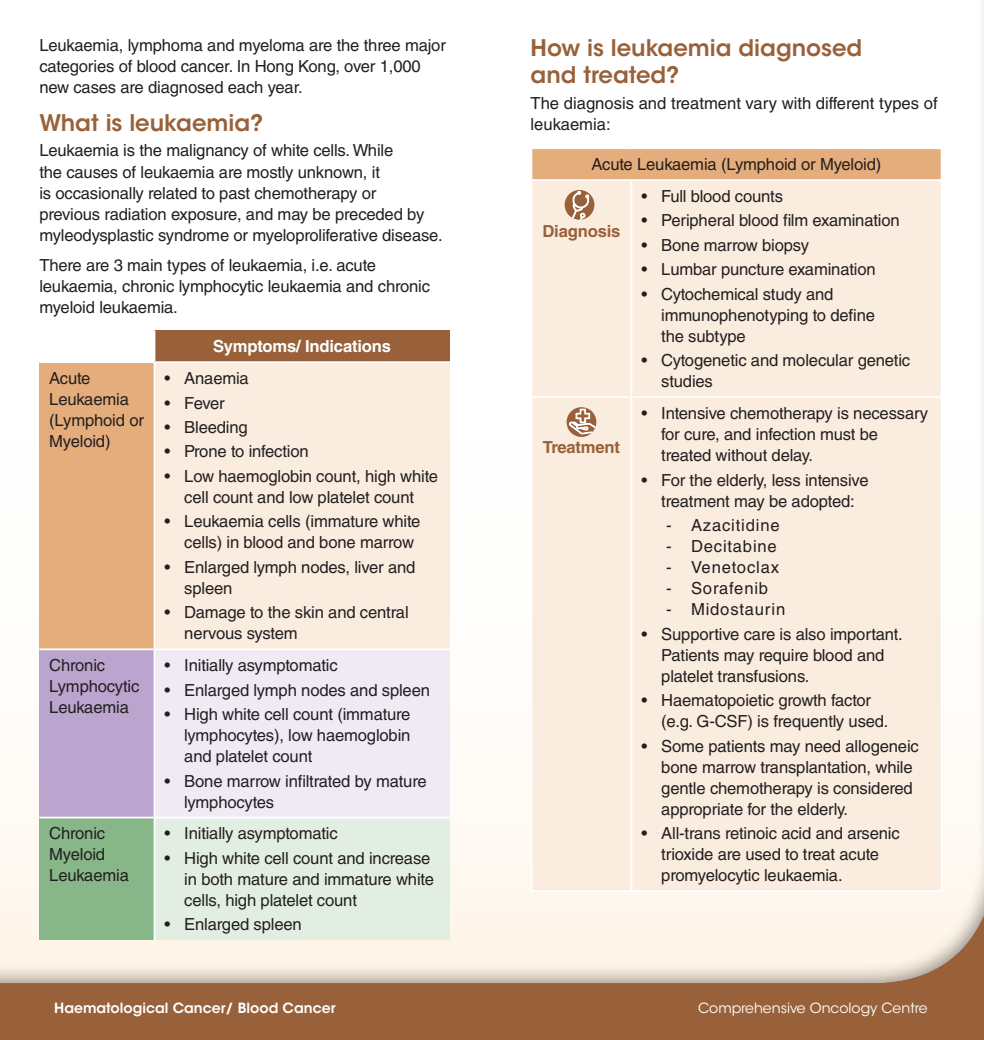
<style>
.page{position:relative;width:984px;height:1040px;background:#98613a}
.page>*{position:absolute;margin:0;border:0;box-sizing:border-box;transform-origin:0 0}
.Head_B_-_eng{font:600 22.75px/27.3px "ITC Avant Garde Std";color:#98613a}
.Body_-_eng{font:16.62px/21px "Helvetica LT Std";letter-spacing:-.01em;color:#231f20}
.Body_-_eng-2{font:16.62px "Helvetica LT Std";letter-spacing:.05em;color:#231f20}
.Body_-_eng-3{font:700 16.62px "Helvetica LT Std";letter-spacing:-.01em;color:#fff}
.Body_-_eng-4{font:700 16.62px "Helvetica LT Std";letter-spacing:-.01em;color:#98613a}
.t1{font:600 14px "ITC Avant Garde Std";color:#fff}
.t2{font:14px "ITC Avant Garde Std";color:#fff}
</style>
<div class="page">
<div style="left:0;top:0;width:984px;height:986px;background:#231f20;opacity:.5"></div>
<div style="left:154px;top:330px;width:296px;height:32px;background:#98613a"></div>
<div style="left:39px;top:362px;width:115px;height:287px;background:#e4ad7b"></div>
<div style="left:154px;top:362px;width:296px;height:287px;background:#faecde"></div>
<div style="left:39px;top:649px;width:115px;height:168px;background:#bba5cf"></div>
<div style="left:154px;top:649px;width:296px;height:168px;background:#efeaf4"></div>
<div style="left:39px;top:817px;width:115px;height:123px;background:#87b788"></div>
<div style="left:154px;top:817px;width:296px;height:123px;background:#e3eee2"></div>
<hr style="left:154px;top:330px;width:1px;height:31px;background:#fff">
<hr style="left:39px;top:361px;width:115px;height:2px;background:#fff">
<hr style="left:154px;top:361px;width:296px;height:2px;background:#fff">
<hr style="left:154px;top:363px;width:1px;height:285px;background:#fff">
<hr style="left:39px;top:648px;width:115px;height:2px;background:#fff">
<hr style="left:154px;top:648px;width:296px;height:2px;background:#fff">
<hr style="left:154px;top:650px;width:1px;height:166px;background:#fff">
<hr style="left:39px;top:816px;width:115px;height:2px;background:#fff">
<hr style="left:154px;top:816px;width:296px;height:2px;background:#fff">
<hr style="left:154px;top:818px;width:1px;height:122px;background:#fff">
<div style="left:531px;top:148px;width:410px;height:32px;background:#e4ad7b"></div>
<div style="left:532px;top:181px;width:408px;height:709px;background:#faecde"></div>
<hr style="left:530px;top:147px;width:101px;height:2px;background:#fff">
<hr style="left:530px;top:149px;width:2px;height:30px;background:#fff">
<hr style="left:631px;top:147px;width:311px;height:2px;background:#fff">
<hr style="left:940px;top:149px;width:2px;height:30px;background:#fff">
<hr style="left:530px;top:179px;width:101px;height:2px;background:#fff">
<hr style="left:530px;top:181px;width:2px;height:215px;background:#fff">
<hr style="left:631px;top:179px;width:311px;height:2px;background:#fff">
<hr style="left:630px;top:181px;width:2px;height:215px;background:#fff">
<hr style="left:940px;top:181px;width:2px;height:215px;background:#fff">
<hr style="left:530px;top:396px;width:101px;height:2px;background:#fff">
<hr style="left:530px;top:398px;width:2px;height:492px;background:#fff">
<hr style="left:631px;top:396px;width:311px;height:2px;background:#fff">
<hr style="left:630px;top:398px;width:2px;height:492px;background:#fff">
<hr style="left:940px;top:398px;width:2px;height:492px;background:#fff">
<hr style="left:530px;top:890px;width:101px;height:2px;background:#fff">
<hr style="left:631px;top:890px;width:311px;height:2px;background:#fff">
<div style="left:564px;top:190px;width:30px;height:30px;background:#98613a;border-radius:50%"></div>
<svg style="left:571px;top:191px;width:18px;height:29px"></svg>
<svg style="left:566px;top:407px;width:30px;height:30px"></svg>
<svg style="left:569px;top:409px;width:27px;height:27px"></svg>
<p class="Body_-_eng" style="left:39px;top:35px;width:408px">Leukaemia, lymphoma and myeloma are the three major categories of blood cancer. In Hong Kong, over 1,000 new cases are diagnosed each year.</p>
<p class="Head_B_-_eng" style="left:39px;top:109px;width:225px">What is leukaemia?</p>
<p class="Body_-_eng" style="left:39px;top:140px;width:405px">Leukaemia is the malignancy of white cells. While<br>the causes of leukaemia are mostly unknown, it<br>is occasionally related to past chemotherapy or<br>previous radiation exposure, and may be preceded by myleodysplastic syndrome or myeloproliferative disease.</p>
<p class="Body_-_eng" style="left:39px;top:255px;width:392px">There are 3 main types of leukaemia, i.e. acute leukaemia, chronic lymphocytic leukaemia and chronic myeloid leukaemia.</p>
<p class="Body_-_eng-3" style="left:213px;top:336px;width:179px">Symptoms/ Indications</p>
<p class="Body_-_eng" style="left:49px;top:368px;width:96px">Acute<br>Leukaemia (Lymphoid or<br>Myeloid)</p>
<p class="Body_-_eng" style="left:164px;top:368px;width:86px">• Anaemia</p>
<p class="Body_-_eng" style="left:164px;top:392px;width:62px">• Fever</p>
<p class="Body_-_eng" style="left:164px;top:417px;width:85px">• Bleeding</p>
<p class="Body_-_eng" style="left:164px;top:441px;width:146px">• Prone to infection</p>
<p class="Body_-_eng" style="left:164px;top:465px;width:275px;text-align:center">• Low haemoglobin count, high white cell count and low platelet count</p>
<p class="Body_-_eng" style="left:184px;top:511px;width:238px;text-indent:-20px">• Leukaemia cells (immature white cells) in blood and bone marrow</p>
<p class="Body_-_eng" style="left:184px;top:556px;width:233px;text-indent:-20px">• Enlarged lymph nodes, liver and spleen</p>
<p class="Body_-_eng" style="left:184px;top:602px;width:226px;text-indent:-20px">• Damage to the skin and central nervous system</p>
<p class="Body_-_eng" style="left:49px;top:655px;width:92px">Chronic<br>Lymphocytic<br>Leukaemia</p>
<p class="Body_-_eng" style="left:164px;top:655px;width:175px">• Initially asymptomatic</p>
<p class="Body_-_eng" style="left:164px;top:679px;width:267px">• Enlarged lymph nodes and spleen</p>
<p class="Body_-_eng" style="left:184px;top:704px;width:228px;text-align:justify;text-indent:-20px">• High white cell count (immature lymphocytes), low haemoglobin and platelet count</p>
<p class="Body_-_eng" style="left:184px;top:770px;width:244px;text-indent:-20px">• Bone marrow infiltrated by mature lymphocytes</p>
<p class="Body_-_eng" style="left:49px;top:823px;width:81px">Chronic<br>Myeloid<br>Leukaemia</p>
<p class="Body_-_eng" style="left:164px;top:823px;width:175px">• Initially asymptomatic</p>
<p class="Body_-_eng" style="left:184px;top:847px;width:251px;text-indent:-20px">• High white cell count and increase in both mature and immature white cells, high platelet count</p>
<p class="Body_-_eng" style="left:164px;top:914px;width:139px">• Enlarged spleen</p>
<p class="Head_B_-_eng" style="left:530px;top:34px;width:333px">How is leukaemia diagnosed and treated?</p>
<p class="Body_-_eng" style="left:530px;top:93px;width:409px">The diagnosis and treatment vary with different types of leukaemia:</p>
<p class="Body_-_eng" style="left:591px;top:154px;width:291px">Acute Leukaemia (Lymphoid or Myeloid)</p>
<p class="Body_-_eng-4" style="left:542px;top:221px;width:79px">Diagnosis</p>
<p class="Body_-_eng-4" style="left:543px;top:437px;width:79px">Treatment</p>
<p class="Body_-_eng" style="left:641px;top:185px;width:143px">• Full blood counts</p>
<p class="Body_-_eng" style="left:641px;top:210px;width:260px">• Peripheral blood film examination</p>
<p class="Body_-_eng" style="left:641px;top:234px;width:169px">• Bone marrow biopsy</p>
<p class="Body_-_eng" style="left:641px;top:259px;width:236px">• Lumbar puncture examination</p>
<p class="Body_-_eng" style="left:661px;top:283px;width:215px;text-indent:-20px">• Cytochemical study and immunophenotyping to define the subtype</p>
<p class="Body_-_eng" style="left:661px;top:350px;width:250px;text-indent:-20px">• Cytogenetic and molecular genetic studies</p>
<p class="Body_-_eng" style="left:661px;top:403px;width:268px;text-indent:-20px">• Intensive chemotherapy is necessary for cure, and infection must be treated without delay.</p>
<p class="Body_-_eng" style="left:641px;top:469px;width:229px;text-align:center">• For the elderly, less intensive treatment may be adopted:</p>
<p class="Body_-_eng-2" style="left:666px;top:515px;width:115px">- Azacitidine</p>
<p class="Body_-_eng-2" style="left:666px;top:536px;width:112px">- Decitabine</p>
<p class="Body_-_eng-2" style="left:666px;top:557px;width:114px">- Venetoclax</p>
<p class="Body_-_eng-2" style="left:666px;top:578px;width:103px">- Sorafenib</p>
<p class="Body_-_eng-2" style="left:666px;top:599px;width:121px">- Midostaurin</p>
<p class="Body_-_eng" style="left:661px;top:623px;width:243px;text-indent:-20px">• Supportive care is also important.<br>Patients may require blood and platelet transfusions.</p>
<p class="Body_-_eng" style="left:661px;top:690px;width:229px;text-indent:-20px">• Haematopoietic growth factor (e.g. G-CSF) is frequently used.</p>
<p class="Body_-_eng" style="left:661px;top:735px;width:259px;text-indent:-20px">• Some patients may need allogeneic bone marrow transplantation, while gentle chemotherapy is considered appropriate for the elderly.</p>
<p class="Body_-_eng" style="left:661px;top:822px;width:240px;text-indent:-20px">• All-trans retinoic acid and arsenic trioxide are used to treat acute promyelocytic leukaemia.</p>
<p class="t1" style="left:52px;top:998px;width:330px">Haematological Cancer Plasma ell Myeloma</p>
<p class="t1" style="left:54px;top:998px;width:283px">Haematological Cancer/ Blood Cancer</p>
<p class="t2" style="left:698px;top:999px;width:231px">Comprehensive Oncology Centre</p>
</div>
